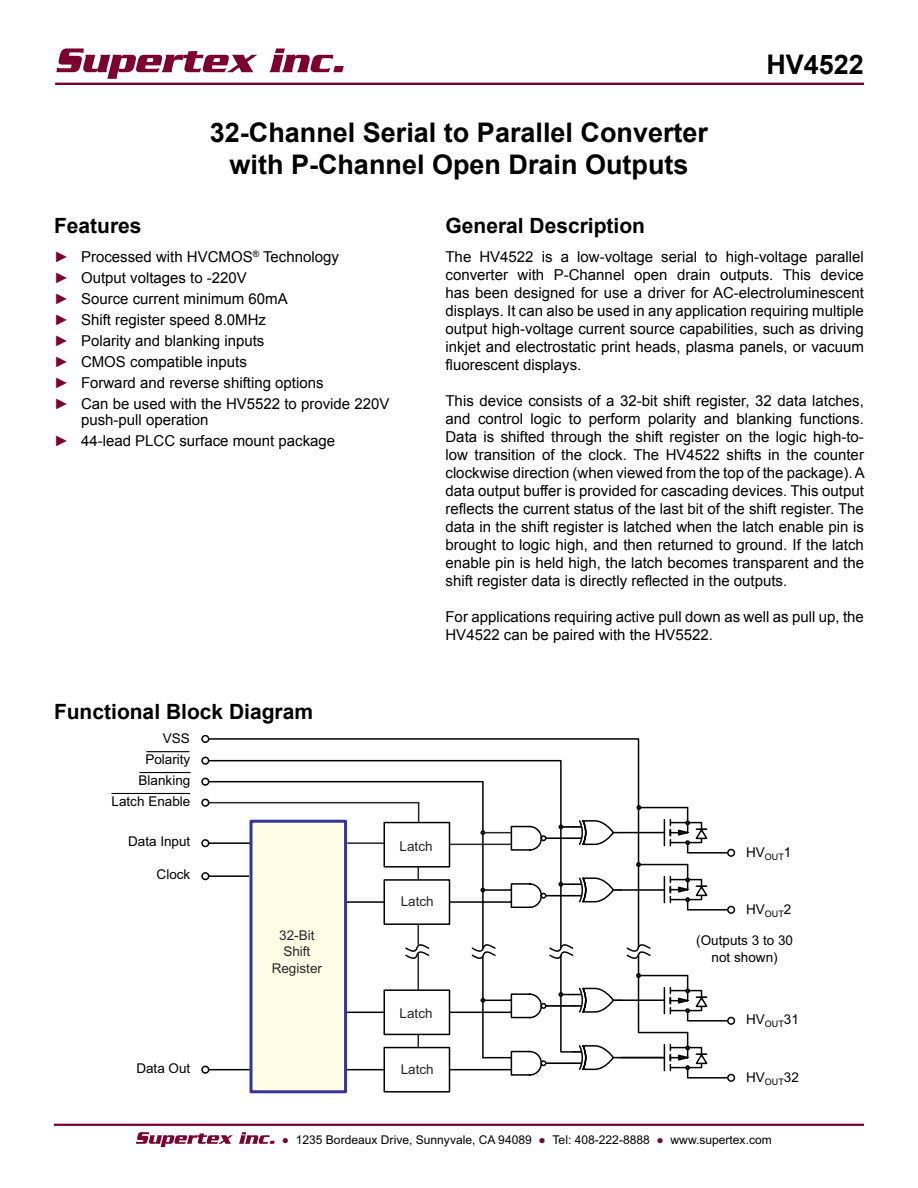
<style>
.page{position:relative;width:918px;height:1188px;background:#fff}
.page>*{position:absolute;margin:0;border:0;box-sizing:border-box;transform-origin:0 0}
.t1{font:700 27px/32.4px "Arial";color:#000;text-align:center}
.t2{font:700 21px "Arial";color:#000}
.t3{font:15px/18px "Arial";color:#000}
.t4{font:15px/21px "Arial";color:#7c002f;text-align:justify}
.t5{font:13.5px/21px "Arial";color:#000;text-align:right}
.t6{font:13.5px/16.5px "Arial";color:#292526;text-align:center}
.t7{font:12px "Arial";color:#000}
.s1{color:#7c002f}
</style>
<div class="page">
<hr style="left:55px;top:83px;width:809px;height:2px;background:#7c002f">
<svg style="left:57px;top:48px;width:200px;height:31px"></svg>
<svg style="left:269px;top:48px;width:75px;height:24px"></svg>
<hr style="left:54px;top:1124px;width:810px;height:2px;background:#7c002f">
<svg style="left:136px;top:1132px;width:97px;height:15px"></svg>
<svg style="left:239px;top:1132px;width:36px;height:12px"></svg>
<svg style="left:201px;top:737px;width:439px;height:144px"></svg>
<div style="left:727px;top:1074px;width:8px;height:8px;border:2px solid #000;border-radius:50%"></div>
<div style="left:202px;top:736px;width:7px;height:6px;background:#fff;border-radius:50%"></div>
<div style="left:201px;top:735px;width:8px;height:8px;border:2px solid #000;border-radius:50%"></div>
<svg style="left:347px;top:805px;width:389px;height:274px"></svg>
<div style="left:251px;top:821px;width:95px;height:271px;background:#fffde5"></div>
<div style="left:250px;top:820px;width:97px;height:273px;border:3px solid #373592"></div>
<svg style="left:207px;top:801px;width:306px;height:248px"></svg>
<hr style="left:209px;top:875px;width:40px;height:2px;background:#000">
<hr style="left:147px;top:751px;width:42px;height:1px;background:#000">
<hr style="left:140px;top:772px;width:50px;height:1px;background:#000">
<hr style="left:112px;top:793px;width:78px;height:1px;background:#000">
<h1 class="t1" style="left:766px;top:50px;width:99px">HV4522</h1>
<h1 class="t1" style="left:210px;top:117px;width:500px">32-Channel Serial to Parallel Converter with P-Channel Open Drain Outputs</h1>
<h2 class="t2" style="left:446px;top:212px;width:201px">General Description</h2>
<p class="t3" style="left:446px;top:247px;width:420px;text-align:justify">The HV4522 is a low-voltage serial to high-voltage parallel converter with P-Channel open drain outputs. This device has been designed for use a driver for AC-electroluminescent displays. It can also be used in any application requiring multiple output high-voltage current source capabilities, such as driving inkjet and electrostatic print heads, plasma panels, or vacuum fluorescent displays.</p>
<p class="t3" style="left:446px;top:391px;width:421px;text-align:justify">This device consists of a 32-bit shift register, 32 data latches, and control logic to perform polarity and blanking functions.<br>Data is shifted through the shift register on the logic high-to&shy;low transition of the clock. The HV4522 shifts in the counter clockwise direction (when viewed from the top of the package). A data output buffer is provided for cascading devices. This output reflects the current status of the last bit of the shift register. The data in the shift register is latched when the latch enable pin is brought to logic high, and then returned to ground. If the latch enable pin is held high, the latch becomes transparent and the shift register data is directly reflected in the outputs.</p>
<p class="t3" style="left:446px;top:607px;width:420px">For applications requiring active pull down as well as pull up, the<br>HV4522 can be paired with the HV5522.</p>
<h2 class="t2" style="left:54px;top:212px;width:89px">Features</h2>
<p class="t3" style="left:81px;top:246px;width:310px;line-height:21px">Processed with HVCMOS<sup>®</sup> Technology<br>Output voltages to -220V<br>Source current minimum 60mA<br>Shift register speed 8.0MHz<br>Polarity and blanking inputs<br>CMOS compatible inputs<br>Forward and reverse shifting options<br>Can be used with the HV5522 to provide 220V</p>
<p class="t3" style="left:81px;top:409px;width:256px;line-height:21px">push-pull operation<br>44-lead PLCC surface mount package</p>
<p class="t4" style="left:54px;top:246px;width:16px">► ► ► ► ► ► ► ►</p>
<p class="t4" style="left:54px;top:430px;width:16px">►</p>
<h2 class="t2" style="left:54px;top:698px;width:261px">Functional Block Diagram</h2>
<p class="t5" style="left:163px;top:728px;width:29px">VSS</p>
<p class="t5" style="left:112px;top:749px;width:80px">Polarity<br>Blanking<br>Latch Enable</p>
<p class="t5" style="left:128px;top:831px;width:64px">Data Input</p>
<p class="t5" style="left:157px;top:864px;width:35px">Clock</p>
<p class="t5" style="left:136px;top:1058px;width:56px">Data Out</p>
<p class="t6" style="left:272px;top:927px;width:52px">32-Bit<br>Shift<br>Register</p>
<p class="t6" style="left:400px;top:838px;width:35px">Latch</p>
<p class="t6" style="left:401px;top:893px;width:35px">Latch</p>
<p class="t6" style="left:400px;top:1005px;width:35px">Latch</p>
<p class="t6" style="left:401px;top:1061px;width:35px">Latch</p>
<p class="t5" style="left:746px;top:842px;width:47px">HV<sub>OUT</sub>1</p>
<p class="t5" style="left:746px;top:899px;width:47px">HV<sub>OUT</sub>2</p>
<p class="t5" style="left:696px;top:932px;width:98px;line-height:16.5px;text-align:center">(Outputs 3 to 30 not shown)</p>
<p class="t5" style="left:746px;top:1009px;width:54px">HV<sub>OUT</sub>31</p>
<p class="t5" style="left:746px;top:1067px;width:54px">HV<sub>OUT</sub>32</p>
<p class="t7" style="left:282px;top:1132px;width:492px"><span class="s1">●</span> 1235 Bordeaux Drive, Sunnyvale, CA 94089 <span class="s1">●</span> Tel: 408-222-8888 <span class="s1">●</span> www.supertex.com</p>
</div>
